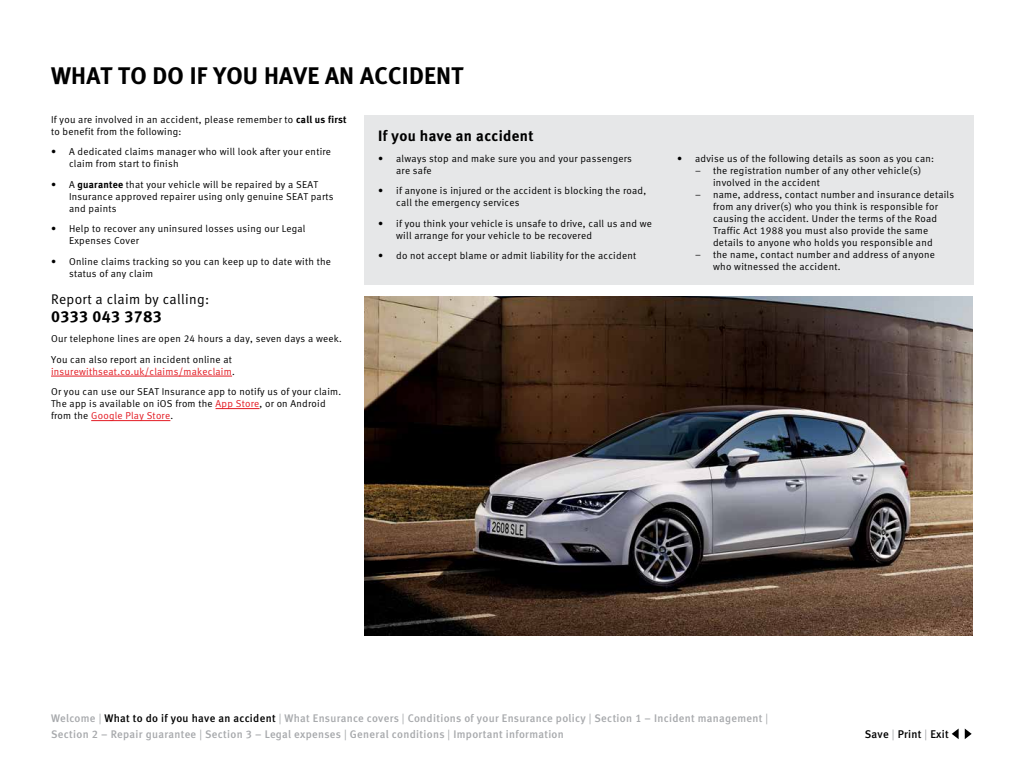
<style>
.page{position:relative;width:1024px;height:769px;background:#fff}
.page>*{position:absolute;margin:0;border:0;box-sizing:border-box;transform-origin:0 0}
.t1{font:700 24px "Seat Meta";letter-spacing:.01em;color:#000}
.t2{font:700 16px "Seat Meta";letter-spacing:.025em;color:#000}
.t3{font:700 15px "Seat Meta";letter-spacing:.025em;color:#000}
.t4{font:14px "Seat Meta Normal";letter-spacing:.025em;color:#000}
.t5{font:500 11.2px "Seat Meta";letter-spacing:.025em;color:#000}
.t6{font:500 11px/16px "Seat Meta";letter-spacing:.03em;color:#a7a9ac}
.t7{font:10px/12px "Seat Meta Normal";letter-spacing:.025em;color:#000}
.s1{font-family:"Seat Meta";font-weight:700}
.s2{color:#e31b23}
.s3{font-family:"Seat Meta Normal";font-weight:400}
.s4{color:#000}
.s5{font-family:"Seat Meta Normal";font-weight:400;color:#a7a9ac}
</style>
<div class="page">
<hr style="left:51px;top:376px;width:181px;height:1px;background:#e31b23">
<hr style="left:215px;top:408px;width:44px;height:1px;background:#e31b23">
<hr style="left:91px;top:420px;width:79px;height:1px;background:#e31b23">
<div style="left:364px;top:115px;width:609px;height:170px;background:#e6e7e8"></div>
<img style="left:364px;top:296px;width:608px;height:339px">
<svg style="left:964px;top:728px;width:7px;height:10px"></svg>
<svg style="left:951px;top:729px;width:7px;height:9px"></svg>
<h1 class="t1" style="left:51px;top:61px;width:413px">WHAT TO DO IF YOU HAVE AN ACCIDENT</h1>
<p class="t7" style="left:51px;top:113px;width:297px">If you are involved in an accident, please remember to <span class="s1">call us first </span>to benefit from the following:</p>
<p class="t7" style="left:69px;top:146px;width:263px;text-indent:-18px">• A dedicated claims manager who will look after your entire claim from start to finish</p>
<p class="t7" style="left:69px;top:178px;width:266px;text-indent:-18px">• A <span class="s1">guarantee</span> that your vehicle will be repaired by a SEAT<br>Insurance approved repairer using only genuine SEAT parts and paints</p>
<p class="t7" style="left:69px;top:223px;width:238px;text-indent:-18px">• Help to recover any uninsured losses using our Legal<br>Expenses Cover</p>
<p class="t7" style="left:69px;top:255px;width:263px;text-indent:-18px">• Online claims tracking so you can keep up to date with the status of any claim</p>
<h3 class="t4" style="left:51px;top:290px;width:160px">Report a claim by calling:</h3>
<h2 class="t2" style="left:51px;top:306px;width:112px">0333 043 3783</h2>
<p class="t7" style="left:51px;top:328px;width:292px;line-height:20.5px">Our telephone lines are open 24 hours a day, seven days a week.<br>You can also report an incident online at</p>
<p class="t7" style="left:51px;top:360px;width:291px;line-height:20.5px"><span class="s2">insurewithseat.co.uk/claims/makeclaim</span>.<br>Or you can use our SEAT Insurance app to notify us of your claim.</p>
<p class="t7" style="left:51px;top:397px;width:276px">The app is available on iOS from the <span class="s2">App Store</span>, or on Android from the <span class="s2">Google Play Store</span>.</p>
<h3 class="t3" style="left:378px;top:127px;width:157px">If you have an accident</h3>
<p class="t7" style="left:396px;top:152px;width:237px;text-indent:-18px">• always stop and make sure you and your passengers are safe</p>
<p class="t7" style="left:396px;top:184px;width:251px;text-indent:-18px">• if anyone is injured or the accident is blocking the road, call the emergency services</p>
<p class="t7" style="left:396px;top:217px;width:257px;text-indent:-18px">• if you think your vehicle is unsafe to drive, call us and we will arrange for your vehicle to be recovered</p>
<p class="t7" style="left:378px;top:249px;width:259px">• do not accept blame or admit liability for the accident</p>
<p class="t7" style="left:677px;top:152px;width:258px">• advise us of the following details as soon as you can:</p>
<p class="t7" style="left:713px;top:164px;width:209px;text-indent:-18px">– the registration number of any other vehicle(s) involved in the accident</p>
<p class="t7" style="left:713px;top:188px;width:242px;text-indent:-18px">– name, address, contact number and insurance details from any driver(s) who you think is responsible for causing the accident. Under the terms of the Road Traffic Act 1988 you must also provide the same details to anyone who holds you responsible and</p>
<p class="t7" style="left:713px;top:248px;width:223px;text-indent:-18px">– the name, contact number and address of anyone who witnessed the accident.</p>
<p class="t6" style="left:51px;top:709px;width:718px">Welcome <span class="s3">|</span> <span class="s4">What to do if you have an accident</span> <span class="s3">|</span> What Ensurance covers <span class="s3">|</span> Conditions of your Ensurance policy <span class="s3">|</span> Section 1 – Incident management <span class="s3">|<br></span>Section 2 – Repair guarantee <span class="s3">|</span> Section 3 – Legal expenses <span class="s3">|</span> General conditions <span class="s3">|</span> Important information</p>
<p class="t5" style="left:864px;top:727px;width:85px">Save <span class="s5">|</span> Print <span class="s5">|</span> Exit</p>
</div>
